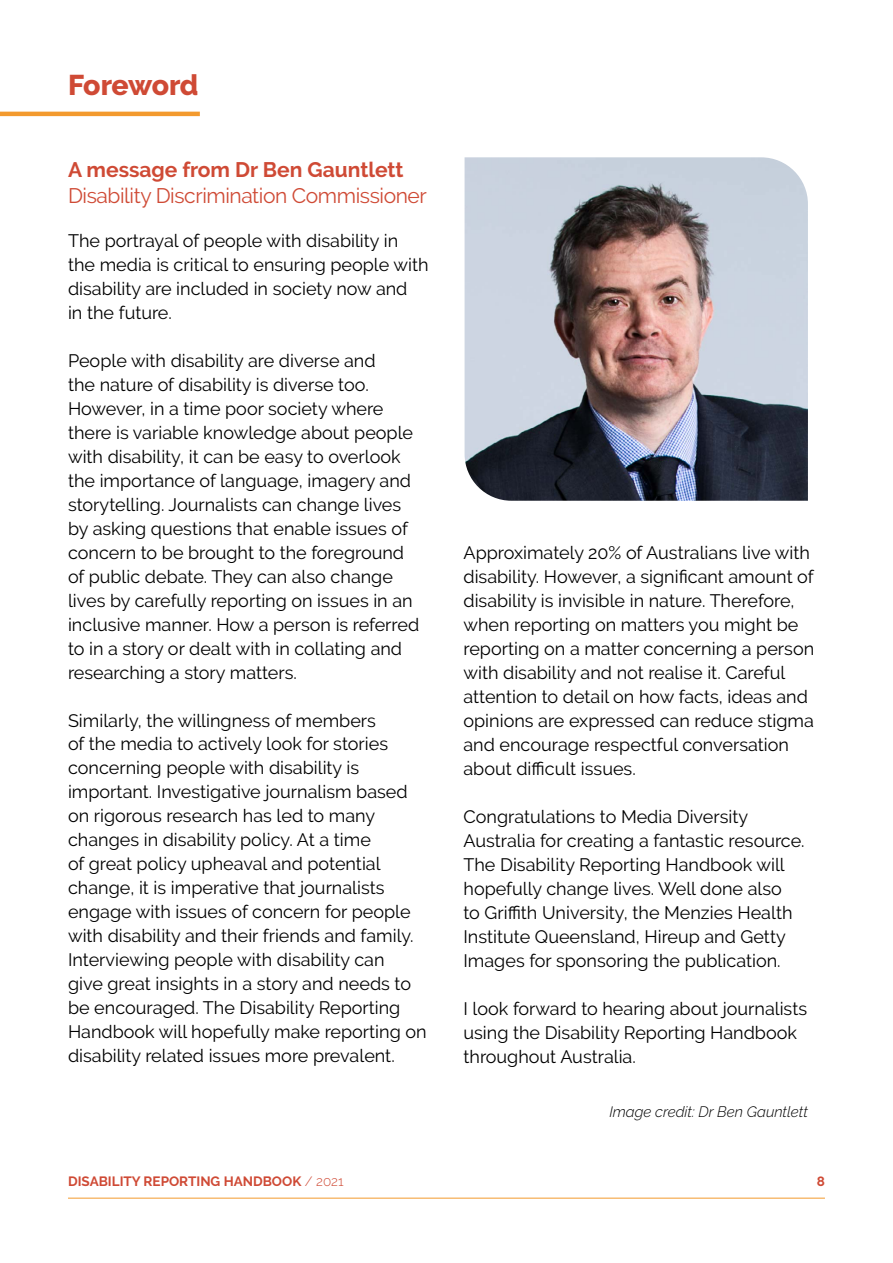
<style>
.page{position:relative;width:893px;height:1263px;background:#fff}
.page>*{position:absolute;margin:0;border:0;box-sizing:border-box;transform-origin:0 0}
.t1{font:800 28.5px "Raleway";letter-spacing:-.02em;color:#cf4a35}
.t2{font:21px "Raleway";letter-spacing:-.02em;color:#cf4a35}
.t3{font:700 21px "Raleway";color:#cf4a35}
.t4{font:18px/24px "Raleway";color:#000}
.t5{font:italic 300 15px "Raleway";color:#000}
.t6{font:700 13.5px "Raleway";color:#cf4a35}
.s1{font-weight:300}
</style>
<div class="page">
<hr style="left:0;top:112px;width:200px;height:4px;background:#f39a2e">
<img style="left:465px;top:157px;width:343px;height:344px">
<hr style="left:68px;top:1198px;width:757px;height:1px;background:#f39a2e">
<h1 class="t1" style="left:68px;top:69px;width:132px">Foreword</h1>
<p class="t3" style="left:68px;top:158px;width:337px">A message from Dr Ben Gauntlett</p>
<p class="t2" style="left:68px;top:183px;width:360px">Disability Discrimination Commissioner</p>
<p class="t4" style="left:68px;top:228px;width:362px">The portrayal of people with disability in the media is critical to ensuring people with disability are included in society now and<br>in the future.</p>
<p class="t4" style="left:68px;top:348px;width:353px">People with disability are diverse and<br>the nature of disability is diverse too.<br>However, in a time poor society where there is variable knowledge about people with disability, it can be easy to overlook the importance of language, imagery and storytelling. Journalists can change lives by asking questions that enable issues of concern to be brought to the foreground of public debate. They can also change lives by carefully reporting on issues in an inclusive manner. How a person is referred to in a story or dealt with in collating and researching a story matters.</p>
<p class="t4" style="left:68px;top:708px;width:360px">Similarly, the willingness of members<br>of the media to actively look for stories concerning people with disability is important. Investigative journalism based on rigorous research has led to many changes in disability policy. At a time<br>of great policy upheaval and potential change, it is imperative that journalists engage with issues of concern for people with disability and their friends and family.<br>Interviewing people with disability can<br>give great insights in a story and needs to be encouraged. The Disability Reporting Handbook will hopefully make reporting on disability related issues more prevalent.</p>
<p class="t4" style="left:463px;top:540px;width:352px">Approximately 20% of Australians live with disability. However, a significant amount of disability is invisible in nature. Therefore, when reporting on matters you might be reporting on a matter concerning a person with disability and not realise it. Careful attention to detail on how facts, ideas and opinions are expressed can reduce stigma and encourage respectful conversation about difficult issues.</p>
<p class="t4" style="left:463px;top:804px;width:343px">Congratulations to Media Diversity Australia for creating a fantastic resource.<br>The Disability Reporting Handbook will hopefully change lives. Well done also<br>to Griffith University, the Menzies Health Institute Queensland, Hireup and Getty Images for sponsoring the publication.</p>
<p class="t4" style="left:463px;top:996px;width:345px">I look forward to hearing about journalists using the Disability Reporting Handbook throughout Australia.</p>
<p class="t5" style="left:609px;top:1102px;width:200px">Image credit: Dr Ben Gauntlett</p>
<p class="t6" style="left:68px;top:1174px;width:277px">DISABILITY REPORTING HANDBOOK <span class="s1">/ 2021</span></p>
<p class="t6" style="left:817px;top:1174px;width:10px">8</p>
</div>
